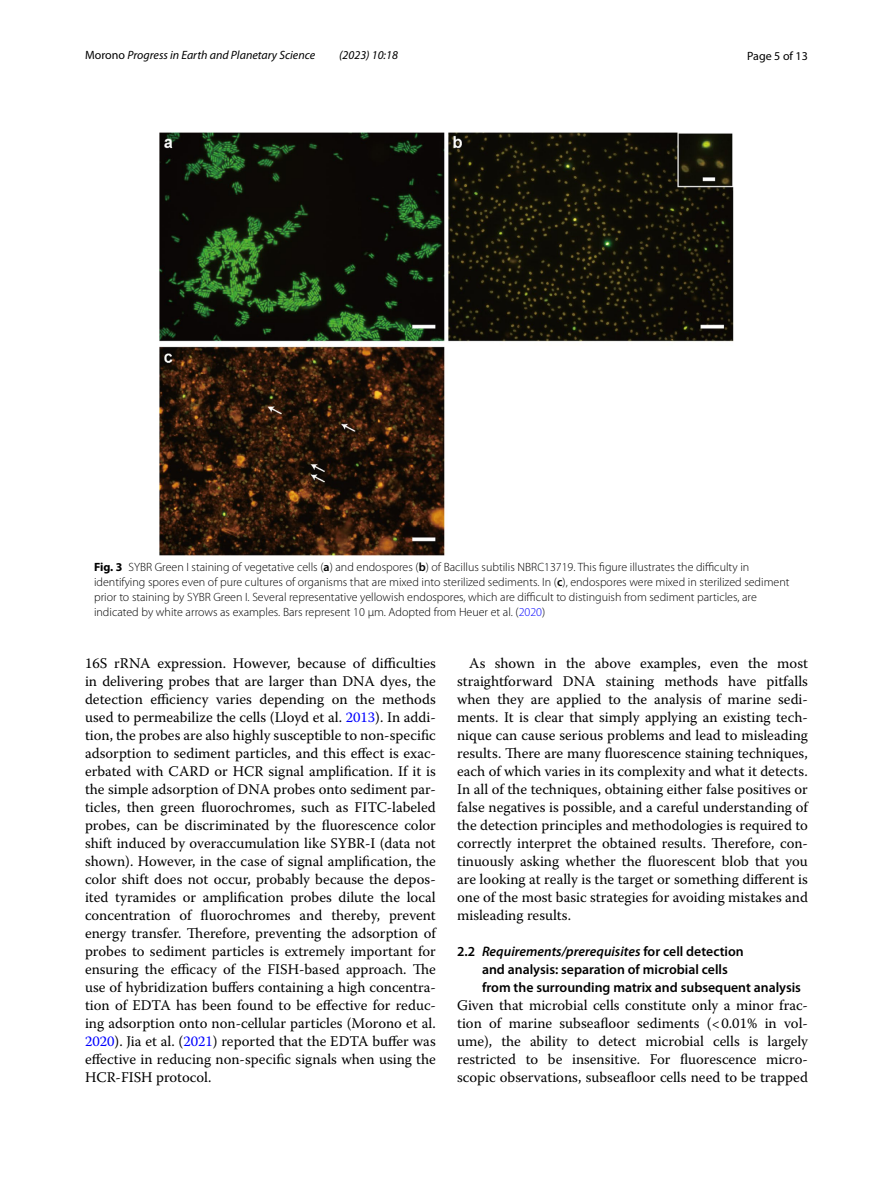
<style>
.page{position:relative;width:893px;height:1187px;background:#fff}
.page>*{position:absolute;margin:0;border:0;box-sizing:border-box;transform-origin:0 0}
.t1{font:14.7px/18px "Warnock Pro";color:#000;text-align:justify}
.t2{font:600 13.8px/18px "Myriad Pro";color:#000}
.t3{font:300 12px/15px "Myriad Pro";color:#000}
.t4{font:italic 12px "Myriad Pro";color:#000}
.t5{font:12px "Myriad Pro";color:#000}
.s1{font-style:normal}
.s2{font-weight:700}
.s3{font-weight:600}
.s4{color:#00f}
.s5{font-style:italic}
</style>
<div class="page">
<img style="left:160px;top:133px;width:573px;height:423px">
<p class="t4" style="left:85px;top:48px;width:232px"><span class="s1">Morono</span> Progress in Earth and Planetary Science</p>
<p class="t4" style="left:339px;top:48px;width:60px">(2023) 10:18</p>
<p class="t5" style="left:747px;top:48px;width:62px">Page 5 of 13</p>
<p class="t3" style="left:94px;top:559px;width:697px"><span class="s2">Fig. 3</span> SYBR Green I staining of vegetative cells (<span class="s3">a</span>) and endospores (<span class="s3">b</span>) of Bacillus subtilis NBRC13719. This figure illustrates the difficulty in identifying spores even of pure cultures of organisms that are mixed into sterilized sediments. In (<span class="s3">c</span>), endospores were mixed in sterilized sediment prior to staining by SYBR Green I. Several representative yellowish endospores, which are difficult to distinguish from sediment particles, are indicated by white arrows as examples. Bars represent 10 μm. Adopted from Heuer et al. (<span class="s4">2020</span>)</p>
<p class="t1" style="left:85px;top:653px;width:352px">16S rRNA expression. However, because of difficulties in delivering probes that are larger than DNA dyes, the detection efficiency varies depending on the methods used to permeabilize the cells (Lloyd et al. <span class="s4">2013</span>). In addi&shy;tion, the probes are also highly susceptible to non-specific adsorption to sediment particles, and this effect is exac&shy;erbated with CARD or HCR signal amplification. If it is the simple adsorption of DNA probes onto sediment par&shy;ticles, then green fluorochromes, such as FITC-labeled probes, can be discriminated by the fluorescence color shift induced by overaccumulation like SYBR-I (data not shown). However, in the case of signal amplification, the color shift does not occur, probably because the depos&shy;ited tyramides or amplification probes dilute the local concentration of fluorochromes and thereby, prevent energy transfer. Therefore, preventing the adsorption of probes to sediment particles is extremely important for ensuring the efficacy of the FISH-based approach. The use of hybridization buffers containing a high concentra&shy;tion of EDTA has been found to be effective for reduc&shy;ing adsorption onto non-cellular particles (Morono et al.<br><span class="s4">2020</span>). Jia et al. (<span class="s4">2021</span>) reported that the EDTA buffer was effective in reducing non-specific signals when using the HCR-FISH protocol.</p>
<p class="t1" style="left:457px;top:653px;width:352px;text-indent:12px">As shown in the above examples, even the most straightforward DNA staining methods have pitfalls when they are applied to the analysis of marine sedi&shy;ments. It is clear that simply applying an existing tech&shy;nique can cause serious problems and lead to misleading results. There are many fluorescence staining techniques, each of which varies in its complexity and what it detects.<br>In all of the techniques, obtaining either false positives or false negatives is possible, and a careful understanding of the detection principles and methodologies is required to correctly interpret the obtained results. Therefore, con&shy;tinuously asking whether the fluorescent blob that you are looking at really is the target or something different is one of the most basic strategies for avoiding mistakes and misleading results.</p>
<p class="t2" style="left:482px;top:941px;width:320px;text-indent:-25px">2.2 <span class="s5">Requirements/prerequisites</span> for cell detection<br>and analysis: separation of microbial cells<br>from the surrounding matrix and subsequent analysis</p>
<p class="t1" style="left:457px;top:995px;width:352px">Given that microbial cells constitute only a minor frac&shy;tion of marine subseafloor sediments (&lt;0.01% in vol&shy;ume), the ability to detect microbial cells is largely restricted to be insensitive. For fluorescence micro&shy;scopic observations, subseafloor cells need to be trapped</p>
</div>
